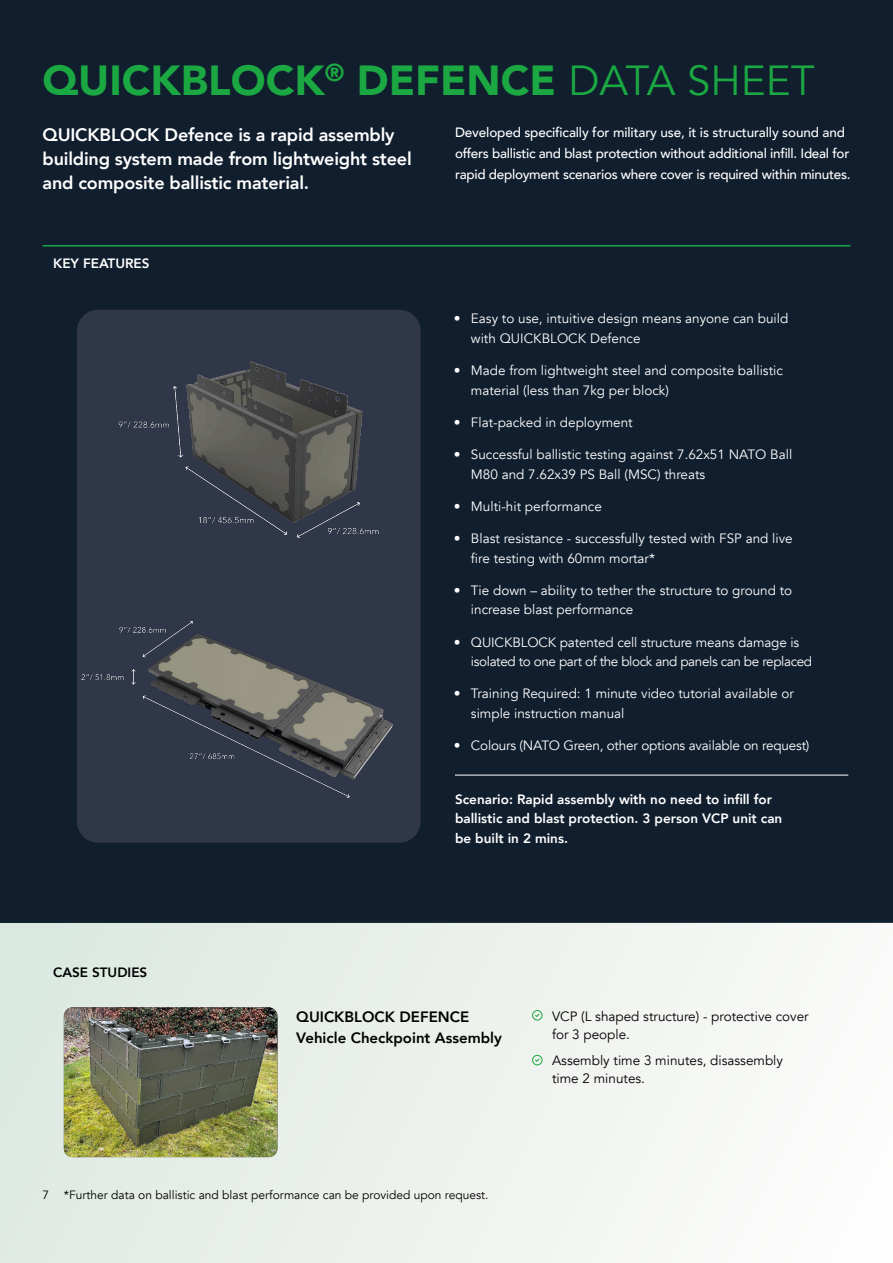
<style>
.page{position:relative;width:893px;height:1263px;background:#fff}
.page>*{position:absolute;margin:0;border:0;box-sizing:border-box;transform-origin:0 0}
.t1{font:900 42px "Avenir";color:#1ba741}
.t2{font:800 18px/24px "Avenir";letter-spacing:-.01em;color:#fff}
.t3{font:800 15px/21px "Avenir";color:#000}
.t4{font:13.5px/19.5px "Avenir";color:#fff}
.t5{font:500 13.5px/21px "Avenir";letter-spacing:-.02em;color:#fff}
.t6{font:800 13.5px/19.5px "Avenir";color:#fff}
.t7{font:13.5px/19.5px "Avenir";letter-spacing:-.03em;color:#fff}
.t8{font:13.5px/18px "Avenir";color:#000}
.t9{font:800 13.5px "Avenir";color:#000}
.t10{font:12px "Avenir";color:#000}
.s1{font-weight:400}
</style>
<div class="page">
<div style="left:0;top:0;width:893px;height:922px;background:#101e2e"></div>
<div style="left:77px;top:310px;width:344px;height:533px;background:#303749;border-radius:21px"></div>
<hr style="left:43px;top:245px;width:807px;height:2px;background:#1ba741">
<hr style="left:455px;top:775px;width:393px;height:1px;background:#fff">
<div style="left:0;top:922px;width:893px;height:341px;background:linear-gradient(to right,#dde8e0,#fcfbfa)"></div>
<img style="left:64px;top:1007px;width:213px;height:150px">
<svg style="left:532px;top:1010px;width:11px;height:11px"></svg>
<svg style="left:532px;top:1054px;width:11px;height:11px"></svg>
<img style="left:119px;top:361px;width:260px;height:177px">
<img style="left:81px;top:621px;width:312px;height:176px">
<h1 class="t1" style="left:43px;top:45px;width:774px">QUICKBLOCK<sup>®</sup> DEFENCE <span class="s1">DATA SHEET</span></h1>
<h2 class="t2" style="left:43px;top:123px;width:371px">QUICKBLOCK Defence is a rapid assembly building system made from lightweight steel and composite ballistic material.</h2>
<p class="t6" style="left:53px;top:253px;width:98px">KEY FEATURES</p>
<p class="t5" style="left:455px;top:121px;width:397px">Developed specifically for military use, it is structurally sound and offers ballistic and blast protection without additional infill. Ideal for rapid deployment scenarios where cover is required within minutes.</p>
<p class="t4" style="left:471px;top:309px;width:319px;text-indent:-17px">• Easy to use, intuitive design means anyone can build with QUICKBLOCK Defence</p>
<p class="t4" style="left:471px;top:361px;width:313px;text-indent:-17px">• Made from lightweight steel and composite ballistic material (less than 7kg per block)</p>
<p class="t4" style="left:454px;top:413px;width:180px">• Flat-packed in deployment</p>
<p class="t4" style="left:471px;top:445px;width:323px;text-indent:-17px">• Successful ballistic testing against 7.62x51 NATO Ball<br>M80 and 7.62x39 PS Ball (MSC) threats</p>
<p class="t4" style="left:454px;top:497px;width:149px">• Multi-hit performance</p>
<p class="t4" style="left:471px;top:529px;width:323px;text-indent:-17px">• Blast resistance - successfully tested with FSP and live fire testing with 60mm mortar*</p>
<p class="t4" style="left:471px;top:581px;width:323px;text-indent:-17px">• Tie down – ability to tether the structure to ground to increase blast performance</p>
<p class="t7" style="left:471px;top:632px;width:343px;text-indent:-17px">• QUICKBLOCK patented cell structure means damage is isolated to one part of the block and panels can be replaced</p>
<p class="t4" style="left:471px;top:684px;width:324px;text-indent:-17px">• Training Required: 1 minute video tutorial available or simple instruction manual</p>
<p class="t4" style="left:454px;top:736px;width:357px">• Colours (NATO Green, other options available on request)</p>
<p class="t6" style="left:455px;top:789px;width:329px">Scenario: Rapid assembly with no need to infill for ballistic and blast protection. 3 person VCP unit can be built in 2 mins.</p>
<p class="t9" style="left:53px;top:961px;width:96px">CASE STUDIES</p>
<p class="t3" style="left:296px;top:1006px;width:207px">QUICKBLOCK DEFENCE<br>Vehicle Checkpoint Assembly</p>
<p class="t10" style="left:43px;top:1188px;width:8px">7</p>
<p class="t10" style="left:64px;top:1187px;width:426px">*Further data on ballistic and blast performance can be provided upon request.</p>
<p class="t8" style="left:552px;top:1007px;width:258px">VCP (L shaped structure) - protective cover for 3 people.</p>
<p class="t8" style="left:552px;top:1052px;width:233px">Assembly time 3 minutes, disassembly time 2 minutes.</p>
</div>
